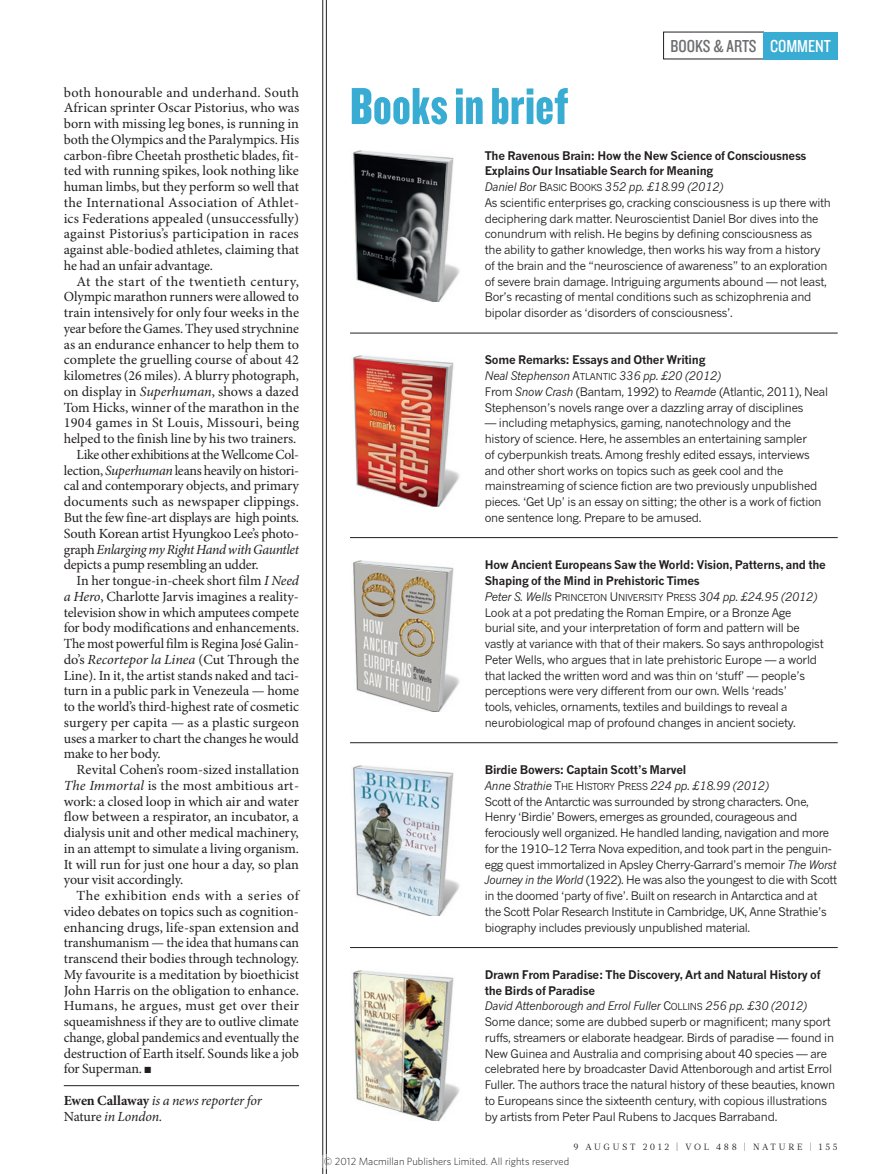
<style>
.page{position:relative;width:893px;height:1174px;background:#fff}
.page>*{position:absolute;margin:0;border:0;box-sizing:border-box;transform-origin:0 0}
.t1{font:54px "Knockout 69 Full Liteweight";color:#38acd2}
.t2{font:18px "Knockout 29 Junior Ltweight";color:#6c6d70}
.t3{font:18px "Knockout 29 Junior Ltweight";color:#fff}
.BODY_INDENT{font:13.95px/15.8px "Minion Pro";letter-spacing:-.005em;color:#231f20;text-align:justify}
.AUTHOR_DETAILS{font:italic 13.95px/15.8px "Minion Pro";letter-spacing:-.01em;color:#231f20}
.BOOKS_BRIEF_TEXT{font:11.7px/15.8px "News Gothic MTOT";letter-spacing:-.02em;color:#231f20}
.BOOKS_BRIEF_TITLE{font:700 11.7px/15.8px "News Gothic MTOT";letter-spacing:-.02em;color:#231f20}
.BOOKS_BRIEF_AUTHOR{font:italic 11.7px "News Gothic MTOT";letter-spacing:-.02em;color:#231f20}
.t4{font:300 10.5px "Whitney";color:#231f20}
.t5{font:9px "Glosa Math";letter-spacing:.3em;color:#231f20}
.s1{font-style:italic}
.s2{font-weight:700;font-style:normal}
.s3{font-style:normal}
.s4{font-family:"News Gothic MTOT Regular SC810";font-style:normal}
.s5{font-family:"News Gothic MTOT Regular SC810";font-style:normal;font-size:9.45px}
</style>
<div class="page">
<img style="left:353px;top:151px;width:107px;height:142px">
<img style="left:354px;top:153px;width:92px;height:148px">
<img style="left:353px;top:355px;width:107px;height:143px">
<img style="left:354px;top:358px;width:92px;height:148px">
<img style="left:353px;top:560px;width:107px;height:143px">
<img style="left:354px;top:563px;width:92px;height:148px">
<img style="left:353px;top:765px;width:107px;height:143px">
<img style="left:354px;top:768px;width:92px;height:148px">
<img style="left:353px;top:970px;width:107px;height:142px">
<img style="left:354px;top:972px;width:92px;height:148px">
<hr style="left:64px;top:1085px;width:235px;height:1px;background:#231f20">
<div style="left:763px;top:32px;width:75px;height:27px;background:#38acd2"></div>
<hr style="left:326px;top:0;width:1px;height:1174px;background:#231f20">
<hr style="left:322px;top:0;width:1px;height:1174px;background:#231f20">
<hr style="left:350px;top:333px;width:488px;height:1px;background:#231f20">
<hr style="left:350px;top:537px;width:488px;height:1px;background:#231f20">
<hr style="left:350px;top:742px;width:488px;height:1px;background:#231f20">
<hr style="left:350px;top:947px;width:488px;height:1px;background:#231f20">
<svg style="left:322px;top:1154px;width:5px;height:15px"></svg>
<p class="BODY_INDENT" style="left:64px;top:85px;width:237px">both honourable and underhand. South African sprinter Oscar Pistorius, who was born with missing leg bones, is running in both the Olympics and the Paralympics. His carbon-fibre Cheetah prosthetic blades, fit&shy;ted with running spikes, look nothing like human limbs, but they perform so well that the International Association of Athlet&shy;ics Federations appealed (unsuccessfully) against Pistorius’s participation in races against able-bodied athletes, claiming that he had an unfair advantage.</p>
<p class="BODY_INDENT" style="left:64px;top:274px;width:237px;text-indent:13px">At the start of the twentieth century, Olympic marathon runners were allowed to train intensively for only four weeks in the year before the Games. They used strychnine as an endurance enhancer to help them to complete the gruelling course of about 42 kilometres (26 miles). A blurry photograph, on display in <span class="s1">Superhuman</span>, shows a dazed Tom Hicks, winner of the marathon in the 1904 games in St Louis, Missouri, being helped to the finish line by his two trainers.</p>
<p class="BODY_INDENT" style="left:64px;top:447px;width:237px;text-indent:13px">Like other exhibitions at the Wellcome Col&shy;lection, <span class="s1">Superhuman</span> leans heavily on histori&shy;cal and contemporary objects, and primary documents such as newspaper clippings.<br>But the few fine-art displays are high points.<br>South Korean artist Hyungkoo Lee’s photo&shy;graph <span class="s1">Enlarging my Right Hand with Gauntlet </span>depicts a pump resembling an udder.</p>
<p class="BODY_INDENT" style="left:64px;top:573px;width:237px;text-indent:13px">In her tongue-in-cheek short film <span class="s1">I Need a Hero</span>, Charlotte Jarvis imagines a reality&shy;television show in which amputees compete for body modifications and enhancements.<br>The most powerful film is Regina José Galin&shy;do’s <span class="s1">Recortepor la Linea</span> (Cut Through the Line). In it, the artist stands naked and taci&shy;turn in a public park in Venezeula — home to the world’s third-highest rate of cosmetic surgery per capita — as a plastic surgeon uses a marker to chart the changes he would make to her body.</p>
<p class="BODY_INDENT" style="left:64px;top:762px;width:237px;text-indent:13px">Revital Cohen’s room-sized installation <span class="s1">The Immortal</span> is the most ambitious art&shy;work: a closed loop in which air and water flow between a respirator, an incubator, a dialysis unit and other medical machinery, in an attempt to simulate a living organism.<br>It will run for just one hour a day, so plan your visit accordingly.</p>
<p class="BODY_INDENT" style="left:64px;top:888px;width:237px;text-indent:13px">The exhibition ends with a series of video debates on topics such as cognition&shy;enhancing drugs, life-span extension and transhumanism — the idea that humans can transcend their bodies through technology.<br>My favourite is a meditation by bioethicist John Harris on the obligation to enhance.<br>Humans, he argues, must get over their squeamishness if they are to outlive climate change, global pandemics and eventually the destruction of Earth itself. Sounds like a job for Superman. ■</p>
<p class="AUTHOR_DETAILS" style="left:64px;top:1093px;width:200px"><span class="s2">Ewen Callaway</span> is a news reporter for<br><span class="s3">Nature</span> in London.</p>
<p class="t1" style="left:350px;top:72px;width:220px">Books in brief</p>
<p class="t2" style="left:670px;top:34px;width:88px">BOOKS &amp; ARTS</p>
<p class="t3" style="left:770px;top:34px;width:62px">COMMENT</p>
<p class="BOOKS_BRIEF_TITLE" style="left:485px;top:147px;width:323px">The Ravenous Brain: How the New Science of Consciousness<br>Explains Our Insatiable Search for Meaning</p>
<p class="BOOKS_BRIEF_AUTHOR" style="left:485px;top:180px;width:240px">Daniel Bor <span class="s4">B</span><span class="s5">ASIC</span> <span class="s4">B</span><span class="s5">OOKS</span> 352 pp. £18.99 (2012)</p>
<p class="BOOKS_BRIEF_TEXT" style="left:485px;top:195px;width:348px">As scientific enterprises go, cracking consciousness is up there with deciphering dark matter. Neuroscientist Daniel Bor dives into the conundrum with relish. He begins by defining consciousness as the ability to gather knowledge, then works his way from a history of the brain and the “neuroscience of awareness” to an exploration of severe brain damage. Intriguing arguments abound — not least, Bor’s recasting of mental conditions such as schizophrenia and bipolar disorder as ‘disorders of consciousness’.</p>
<p class="BOOKS_BRIEF_TITLE" style="left:485px;top:352px;width:222px">Some Remarks: Essays and Other Writing</p>
<p class="BOOKS_BRIEF_AUTHOR" style="left:485px;top:369px;width:238px">Neal Stephenson <span class="s4">A</span><span class="s5">TLANTIC</span> 336 pp. £20 (2012)</p>
<p class="BOOKS_BRIEF_TEXT" style="left:485px;top:384px;width:345px">From <span class="s1">Snow Crash</span> (Bantam, 1992) to <span class="s1">Reamde</span> (Atlantic, 2011), Neal<br>Stephenson’s novels range over a dazzling array of disciplines</p>
<p class="BOOKS_BRIEF_TEXT" style="left:485px;top:415px;width:338px">— including metaphysics, gaming, nanotechnology and the history of science. Here, he assembles an entertaining sampler<br>of cyberpunkish treats. Among freshly edited essays, interviews and other short works on topics such as geek cool and the mainstreaming of science fiction are two previously unpublished pieces. ‘Get Up’ is an essay on sitting; the other is a work of fiction one sentence long. Prepare to be amused.</p>
<p class="BOOKS_BRIEF_TITLE" style="left:485px;top:557px;width:343px">How Ancient Europeans Saw the World: Vision, Patterns, and the<br>Shaping of the Mind in Prehistoric Times</p>
<p class="BOOKS_BRIEF_AUTHOR" style="left:485px;top:589px;width:334px">Peter S. Wells <span class="s4">P</span><span class="s5">RINCETON</span> <span class="s4">U</span><span class="s5">NIVERSITY</span> <span class="s4">P</span><span class="s5">RESS</span> 304 pp. £24.95 (2012)</p>
<p class="BOOKS_BRIEF_TEXT" style="left:485px;top:604px;width:340px">Look at a pot predating the Roman Empire, or a Bronze Age burial site, and your interpretation of form and pattern will be vastly at variance with that of their makers. So says anthropologist Peter Wells, who argues that in late prehistoric Europe — a world that lacked the written word and was thin on ‘stuff’ — people’s perceptions were very different from our own. Wells ‘reads’<br>tools, vehicles, ornaments, textiles and buildings to reveal a neurobiological map of profound changes in ancient society.</p>
<p class="BOOKS_BRIEF_TITLE" style="left:485px;top:762px;width:203px">Birdie Bowers: Captain Scott’s Marvel</p>
<p class="BOOKS_BRIEF_AUTHOR" style="left:485px;top:778px;width:286px">Anne Strathie <span class="s4">T</span><span class="s5">HE</span> <span class="s4">H</span> <span class="s5">ISTORY</span> <span class="s4">P</span><span class="s5">RESS</span> 224 pp. £18.99 (2012)</p>
<p class="BOOKS_BRIEF_TEXT" style="left:485px;top:793px;width:354px">Scott of the Antarctic was surrounded by strong characters. One, Henry ‘Birdie’ Bowers, emerges as grounded, courageous and ferociously well organized. He handled landing, navigation and more for the 1910–12 Terra Nova expedition, and took part in the penguin&shy;egg quest immortalized in Apsley Cherry-Garrard’s memoir <span class="s1">The Worst Journey in the World</span> (1922). He was also the youngest to die with Scott in the doomed ‘party of five’. Built on research in Antarctica and at<br>the Scott Polar Research Institute in Cambridge, UK, Anne Strathie’s biography includes previously unpublished material.</p>
<p class="BOOKS_BRIEF_TITLE" style="left:485px;top:966px;width:337px">Drawn From Paradise: The Discovery, Art and Natural History of the Birds of Paradise</p>
<p class="BOOKS_BRIEF_AUTHOR" style="left:485px;top:999px;width:324px">David Attenborough and Errol Fuller <span class="s4">C</span><span class="s5">OLLINS</span> 256 pp. £30 (2012)</p>
<p class="BOOKS_BRIEF_TEXT" style="left:485px;top:1014px;width:352px">Some dance; some are dubbed superb or magnificent; many sport ruffs, streamers or elaborate headgear. Birds of paradise — found in New Guinea and Australia and comprising about 40 species — are celebrated here by broadcaster David Attenborough and artist Errol Fuller. The authors trace the natural history of these beauties, known to Europeans since the sixteenth century, with copious illustrations by artists from Peter Paul Rubens to Jacques Barraband.</p>
<p class="t5" style="left:573px;top:1141px;width:266px">9 AUGUST 2012 | VOL 488 | NATURE | 155</p>
<p class="t4" style="left:324px;top:1154px;width:247px">© 2012 Macmillan Publishers Limited. All rights reserved</p>
</div>
